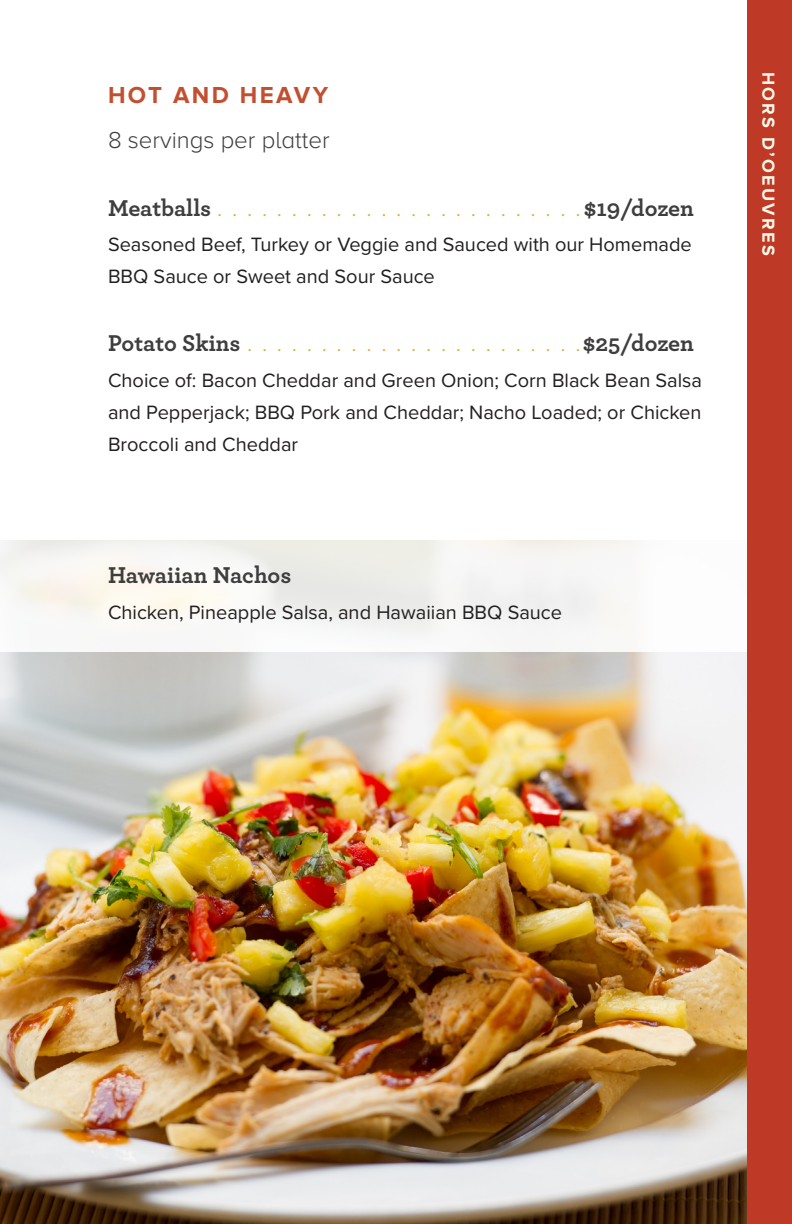
<style>
.page{position:relative;width:792px;height:1224px;background:#fff}
.page>*{position:absolute;margin:0;border:0;box-sizing:border-box;transform-origin:0 0}
.Paragraph_Title_-_12{font:700 24px "Archer";letter-spacing:-.005em;color:#3e3e3f}
.Intro_Paragraph_-_12{font:300 24px "Proxima Nova A";color:#3e3e3f}
.All_Caps_Headline_10{font:700 24px "Proxima Nova A";letter-spacing:.1em;color:#c34f31}
.Body{font:20px/32px "Proxima Nova";color:#231f20;text-align:justify}
.Intro_Paragraph_-_12-2{font:20px/32px "Proxima Nova";color:#231f20}
.All_Caps_Headline_10-2{font:700 18px "Proxima Nova A";letter-spacing:.125em;color:#fcf9e8}
</style>
<div class="page">
<img style="left:0;top:652px;width:747px;height:572px">
<div style="left:0;top:538px;width:772px;height:114px;background:linear-gradient(to right,#f5f3ef,#f8f8f8)"></div>
<div style="left:747px;top:0;width:45px;height:1224px;background:#be3a26"></div>
<p class="All_Caps_Headline_10" style="left:108px;top:81px;width:222px">HOT AND HEAVY</p>
<p class="Intro_Paragraph_-_12" style="left:108px;top:126px;width:223px">8 servings per platter</p>
<p class="Paragraph_Title_-_12" style="left:108px;top:189px;width:105px">Meatballs</p>
<p class="Paragraph_Title_-_12" style="left:584px;top:189px;width:112px">$19/dozen</p>
<p class="Intro_Paragraph_-_12-2" style="left:108px;top:228px;width:585px">Seasoned Beef, Turkey or Veggie and Sauced with our Homemade<br>BBQ Sauce or Sweet and Sour Sauce</p>
<p class="Paragraph_Title_-_12" style="left:108px;top:324px;width:134px">Potato Skins</p>
<p class="Paragraph_Title_-_12" style="left:583px;top:324px;width:113px">$25/dozen</p>
<p class="Body" style="left:108px;top:363px;width:596px">Choice of: Bacon Cheddar and Green Onion; Corn Black Bean Salsa and Pepperjack; BBQ Pork and Cheddar; Nacho Loaded; or Chicken Broccoli and Cheddar</p>
<p class="Paragraph_Title_-_12" style="left:108px;top:556px;width:185px">Hawaiian Nachos</p>
<p class="Body" style="left:108px;top:595px;width:456px">Chicken, Pineapple Salsa, and Hawaiian BBQ Sauce</p>
<p class="All_Caps_Headline_10-2" style="left:779px;top:72px;width:185px;rotate:90deg">HORS D’OEUVRES</p>
</div>
